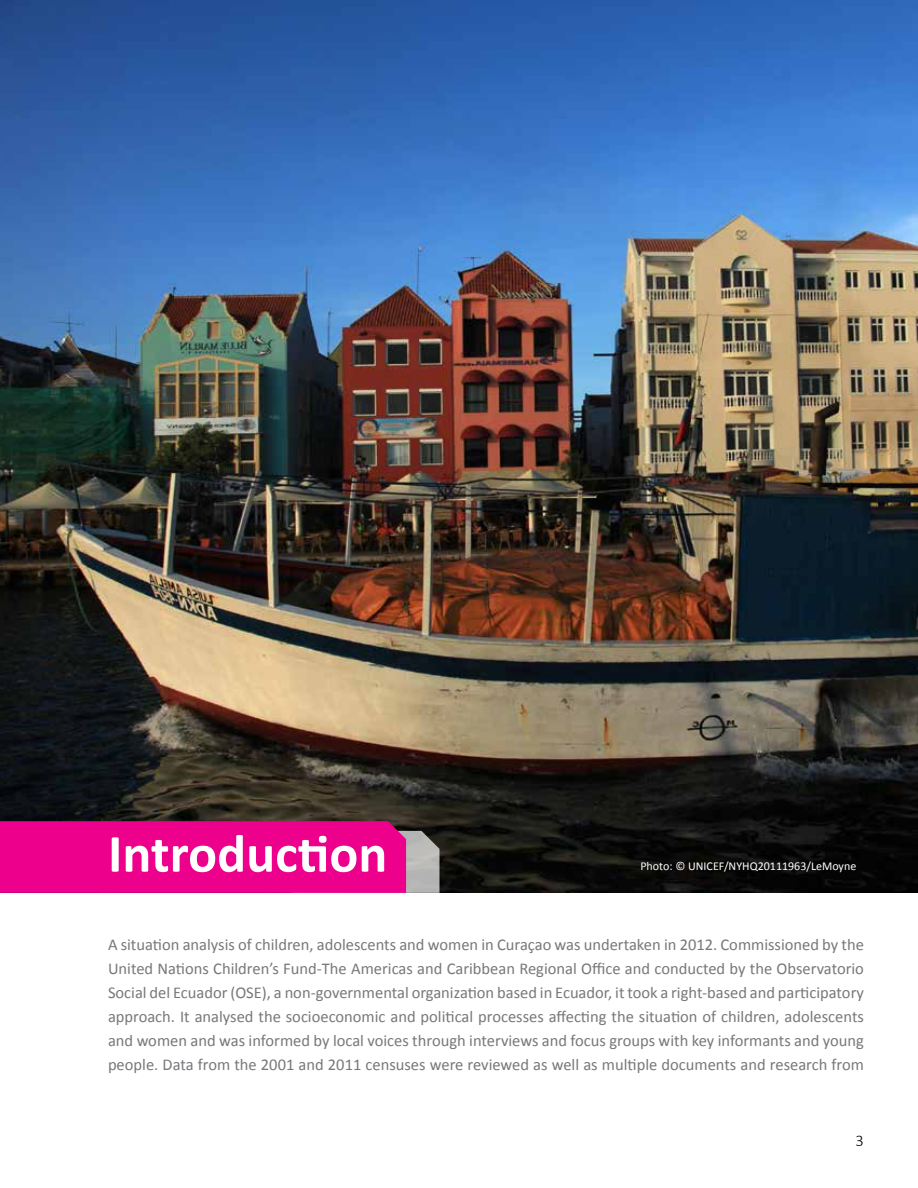
<style>
.page{position:relative;width:918px;height:1188px;background:#fff}
.page>*{position:absolute;margin:0;border:0;box-sizing:border-box;transform-origin:0 0}
.t1{font:700 54px "Calibri";color:#fff}
.t2{font:16.5px/24px "Calibri";color:#77787b;text-align:justify}
.t3{font:300 16.5px "Calibri";color:#000}
.t4{font:12px "Calibri";color:#fff}
</style>
<div class="page">
<img style="left:0;top:0;width:918px;height:893px">
<svg style="left:0;top:821px;width:439px;height:72px;background:#e40b8b"></svg>
<h1 class="t1" style="left:108px;top:819px;width:281px">Introduction</h1>
<p class="t4" style="left:640px;top:859px;width:217px">Photo: © UNICEF/NYHQ20111963/LeMoyne</p>
<p class="t2" style="left:108px;top:932px;width:758px">A situation analysis of children, adolescents and women in Curaçao was undertaken in 2012. Commissioned by the United Nations Children’s Fund-The Americas and Caribbean Regional Office and conducted by the Observatorio Social del Ecuador (OSE), a non-governmental organization based in Ecuador, it took a right-based and participatory approach. It analysed the socioeconomic and political processes affecting the situation of children, adolescents and women and was informed by local voices through interviews and focus groups with key informants and young people. Data from the 2001 and 2011 censuses were reviewed as well as multiple documents and research from</p>
<p class="t3" style="left:856px;top:1131px;width:10px">3</p>
</div>
